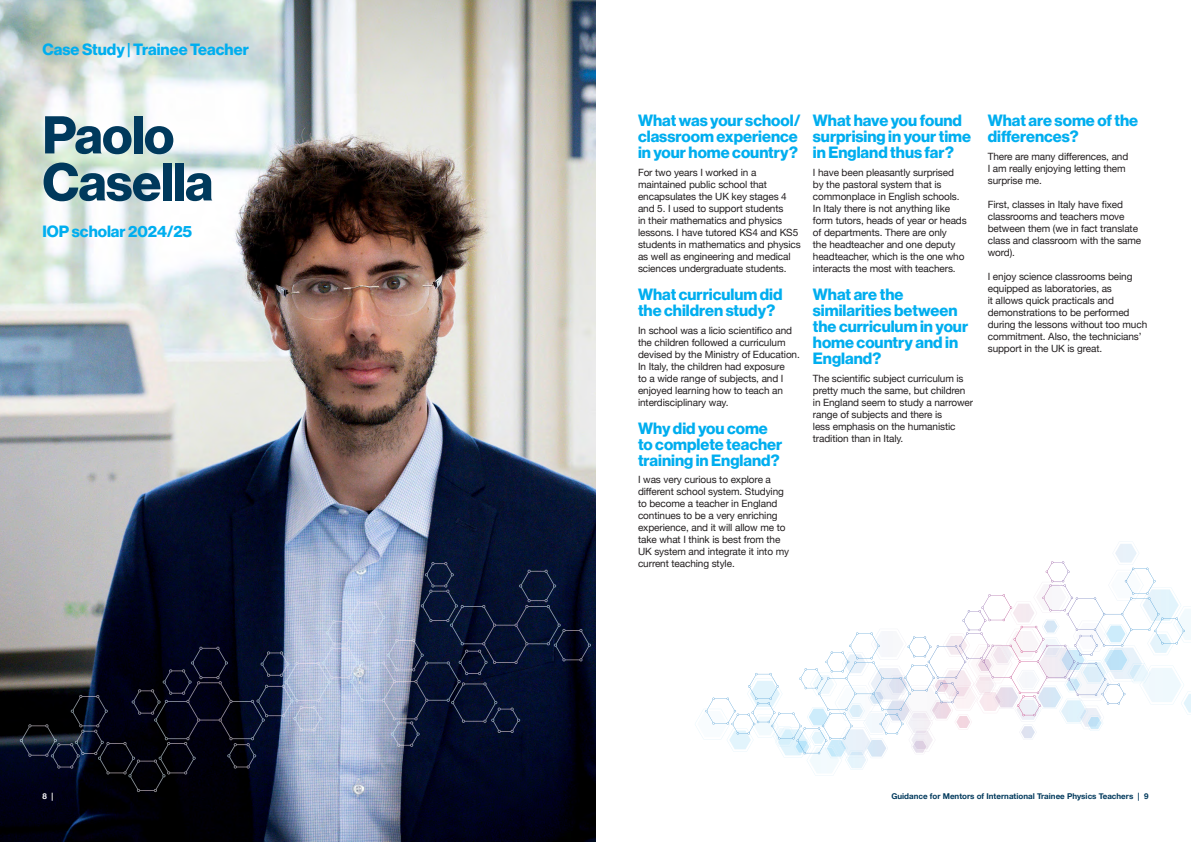
<style>
.page{position:relative;width:1191px;height:842px;background:#fff}
.page>*{position:absolute;margin:0;border:0;box-sizing:border-box;transform-origin:0 0}
.Heading{font:52px/47px "N Haas Grotesk DS Pro 75 Bd";letter-spacing:-.01em;color:#00395c}
.Sub_Heading{font:16px/16px "N Haas Grotesk DS Pro 75 Bd";color:#00aeef}
.Body{font:10px/12px "Helvetica Neue";letter-spacing:-.01em;color:#231f20}
.t1{font:700 8px "Helvetica Neue";color:#00395c}
.Body-2{font:700 8px "Helvetica Neue";color:#fff}
</style>
<div class="page">
<img style="left:0;top:0;width:595px;height:842px">
<img style="left:20px;top:562px;width:571px;height:230px">
<svg style="left:695px;top:544px;width:496px;height:232px"></svg>
<p class="Sub_Heading" style="left:43px;top:41px;width:208px">Case Study | Trainee Teacher</p>
<p class="Heading" style="left:43px;top:112px;width:172px">Paolo<br>Casella</p>
<p class="Sub_Heading" style="left:43px;top:223px;width:151px">IOP scholar 2024/25</p>
<p class="Sub_Heading" style="left:638px;top:113px;width:164px">What was your school/ classroom experience in your home country?</p>
<p class="Body" style="left:638px;top:167px;width:164px">For two years I worked in a maintained public school that encapsulates the UK key stages 4 and 5. I used to support students<br>in their mathematics and physics lessons. I have tutored KS4 and KS5 students in mathematics and physics as well as engineering and medical sciences undergraduate students.</p>
<p class="Sub_Heading" style="left:638px;top:286px;width:146px">What curriculum did the children study?</p>
<p class="Body" style="left:638px;top:325px;width:163px">In school was a licio scientifico and the children followed a curriculum devised by the Ministry of Education.<br>In Italy, the children had exposure<br>to a wide range of subjects, and I enjoyed learning how to teach an interdisciplinary way.</p>
<p class="Sub_Heading" style="left:638px;top:420px;width:146px">Why did you come to complete teacher training in England?</p>
<p class="Body" style="left:638px;top:474px;width:153px">I was very curious to explore a different school system. Studying to become a teacher in England continues to be a very enriching experience, and it will allow me to take what I think is best from the<br>UK system and integrate it into my current teaching style.</p>
<p class="Sub_Heading" style="left:813px;top:113px;width:160px">What have you found surprising in your time in England thus far?</p>
<p class="Body" style="left:813px;top:167px;width:155px">I have been pleasantly surprised by the pastoral system that is commonplace in English schools.<br>In Italy there is not anything like form tutors, heads of year or heads of departments. There are only<br>the headteacher and one deputy headteacher, which is the one who interacts the most with teachers.</p>
<p class="Sub_Heading" style="left:813px;top:286px;width:157px">What are the similarities between the curriculum in your home country and in<br>England?</p>
<p class="Body" style="left:813px;top:373px;width:162px">The scientific subject curriculum is pretty much the same, but children in England seem to study a narrower range of subjects and there is<br>less emphasis on the humanistic tradition than in Italy.</p>
<p class="Sub_Heading" style="left:987px;top:113px;width:152px">What are some of the differences?</p>
<p class="Body" style="left:987px;top:151px;width:142px">There are many differences, and<br>I am really enjoying letting them surprise me.</p>
<p class="Body" style="left:987px;top:199px;width:155px">First, classes in Italy have fixed classrooms and teachers move between them (we in fact translate class and classroom with the same word).</p>
<p class="Body" style="left:987px;top:271px;width:161px">I enjoy science classrooms being equipped as laboratories, as<br>it allows quick practicals and demonstrations to be performed during the lessons without too much commitment. Also, the technicians’ support in the UK is great.</p>
<p class="Body-2" style="left:43px;top:790px;width:12px">8 |</p>
<p class="t1" style="left:891px;top:790px;width:259px">Guidance for Mentors of International Trainee Physics Teachers | 9</p>
</div>
